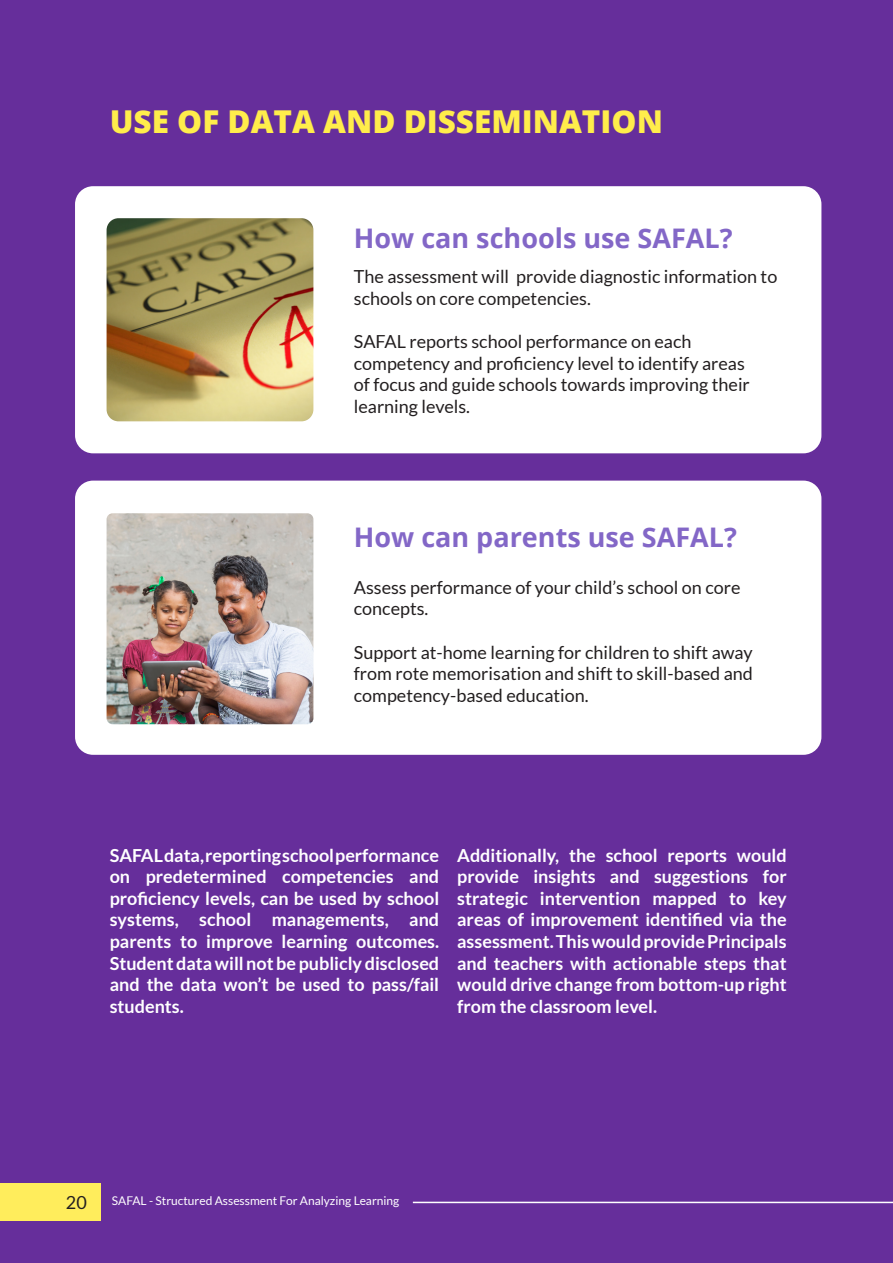
<style>
.page{position:relative;width:893px;height:1263px;background:#662e9b}
.page>*{position:absolute;margin:0;border:0;box-sizing:border-box;transform-origin:0 0}
.t1{font:800 31.5px "Open Sans";color:#ffed4b}
.t2{font:700 27px "Open Sans";color:#8367c7}
.t3{font:700 18px/21.6px "Lato";color:#fff;text-align:justify}
.t4{font:18px/21.6px "Lato";color:#231f20}
.t5{font:12px "Lato";color:#fff}
</style>
<div class="page">
<div style="left:75px;top:186px;width:746px;height:267px;background:#fff;border-radius:18px"></div>
<div style="left:75px;top:481px;width:746px;height:274px;background:#fff;border-radius:18px"></div>
<img style="left:107px;top:513px;width:206px;height:211px">
<img style="left:107px;top:218px;width:206px;height:203px">
<hr style="left:413px;top:1202px;width:480px;height:1px;background:#fff">
<div style="left:0;top:1183px;width:101px;height:37px;background:#ffed5c"></div>
<p class="t1" style="left:110px;top:97px;width:555px">USE OF DATA AND DISSEMINATION</p>
<p class="t2" style="left:354px;top:219px;width:380px">How can schools use SAFAL?</p>
<p class="t4" style="left:354px;top:266px;width:425px">The assessment will provide diagnostic information to schools on core competencies.</p>
<p class="t4" style="left:354px;top:331px;width:398px">SAFAL reports school performance on each competency and proficiency level to identify areas of focus and guide schools towards improving their learning levels.</p>
<p class="t2" style="left:354px;top:518px;width:385px">How can parents use SAFAL?</p>
<p class="t4" style="left:354px;top:576px;width:388px">Assess performance of your child’s school on core concepts.</p>
<p class="t4" style="left:354px;top:641px;width:401px;text-align:justify">Support at-home learning for children to shift away from rote memorisation and shift to skill-based and competency-based education.</p>
<p class="t3" style="left:110px;top:844px;width:331px">SAFAL data, reporting school performance on predetermined competencies and proficiency levels, can be used by school systems, school managements, and parents to improve learning outcomes.<br>Student data will not be publicly disclosed and the data won’t be used to pass/fail students.</p>
<p class="t3" style="left:457px;top:844px;width:331px">Additionally, the school reports would provide insights and suggestions for strategic intervention mapped to key areas of improvement identified via the assessment. This would provide Principals and teachers with actionable steps that would drive change from bottom-up right from the classroom level.</p>
<p class="t4" style="left:66px;top:1191px;width:22px">20</p>
<p class="t5" style="left:112px;top:1194px;width:289px">SAFAL - Structured Assessment For Analyzing Learning</p>
</div>
